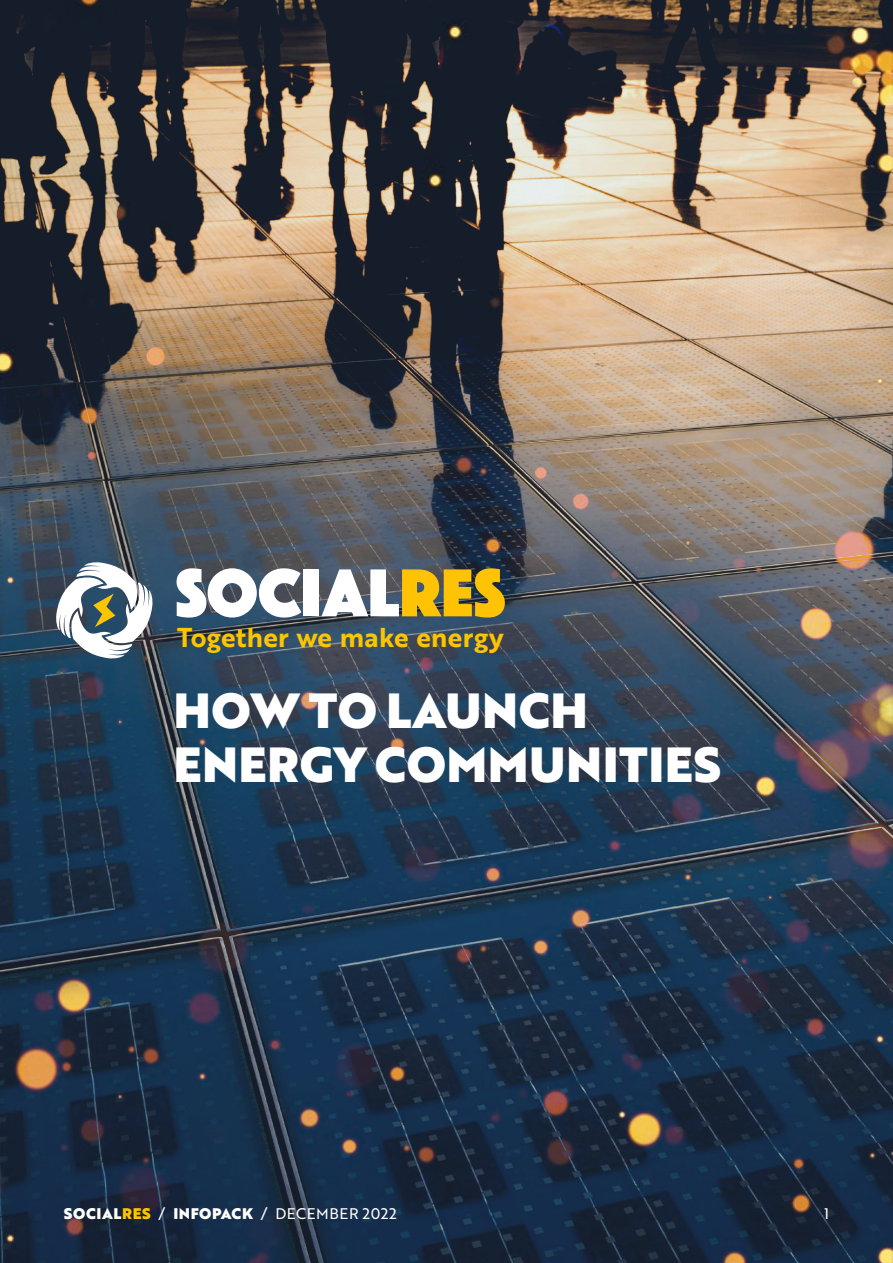
<style>
.page{position:relative;width:893px;height:1263px;background:#fff}
.page>*{position:absolute;margin:0;border:0;box-sizing:border-box;transform-origin:0 0}
.t1{font:48px/54px "Brother 1816 Black";letter-spacing:.01em;color:#fff}
.t2{font:26.55px "Brother 1816 Bold";letter-spacing:.015em;color:#fdc400}
.t3{font:15px "Brother 1816 Black";letter-spacing:.04em;color:#fff}
.t4{font:15px "Brother 1816 Regular";color:#fff}
.s1{color:#fdc400}
.s2{font-family:"Brother 1816 Regular"}
</style>
<div class="page">
<img style="left:0;top:0;width:893px;height:1263px">
<svg style="left:55px;top:562px;width:98px;height:97px"></svg>
<svg style="left:177px;top:568px;width:124px;height:49px"></svg>
<div style="left:304px;top:569px;width:15px;height:47px;background:#fff"></div>
<svg style="left:321px;top:568px;width:184px;height:49px"></svg>
<h2 class="t2" style="left:177px;top:617px;width:328px">Together we make energy</h2>
<h1 class="t1" style="left:174px;top:683px;width:549px">HOW TO LAUNCH<br>ENERGY COMMUNITIES</h1>
<p class="t3" style="left:64px;top:1202px;width:334px">SOCIAL<span class="s1">RES</span> <span class="s2">/</span> INFOPACK <span class="s2">/ DECEMBER 2022</span></p>
<p class="t4" style="left:824px;top:1202px;width:7px">1</p>
</div>
